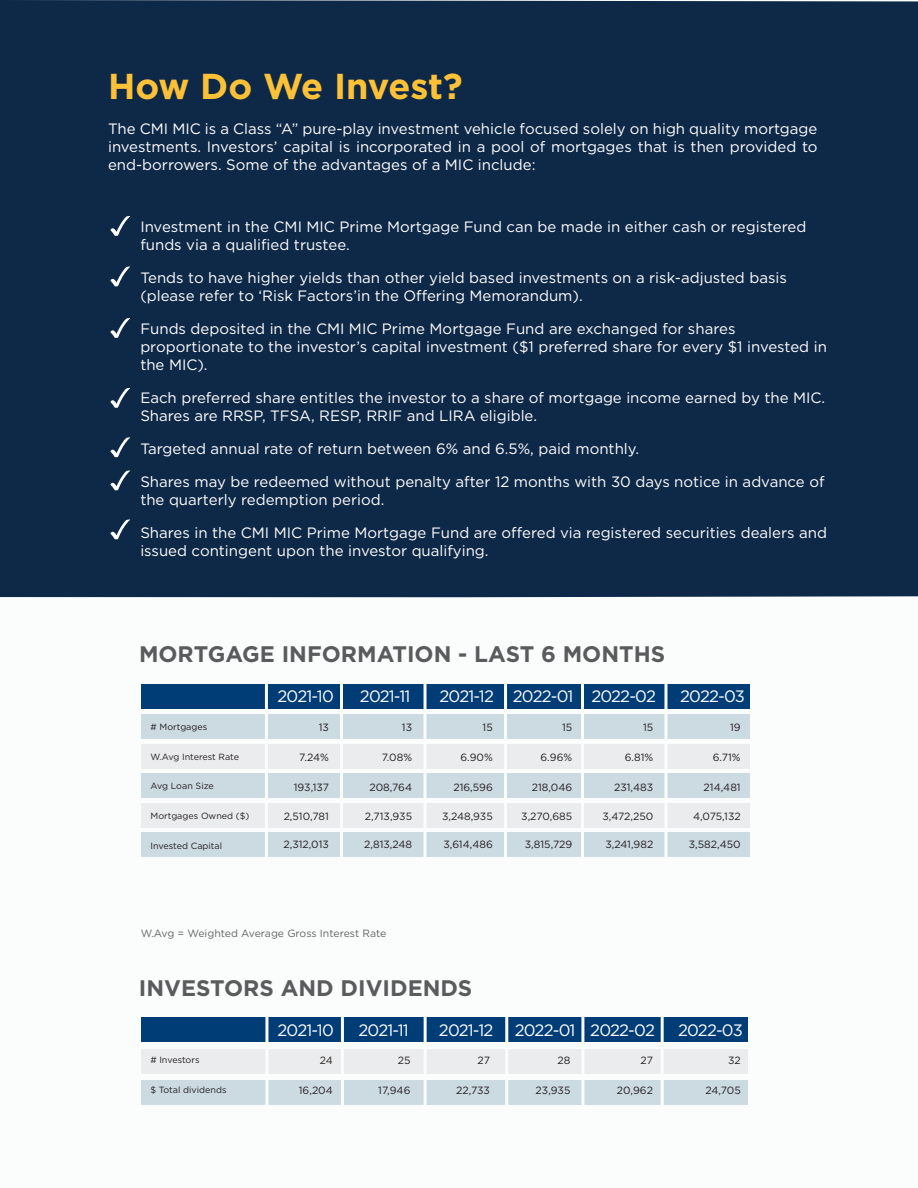
<style>
.page{position:relative;width:918px;height:1188px;background:#fbfdfd}
.page>*{position:absolute;margin:0;border:0;box-sizing:border-box;transform-origin:0 0}
.t1{font:700 36px "Gotham";letter-spacing:-.01em;color:#fcc136}
.t2{font:700 22.5px "Gotham";color:#595b5c}
.t3{font:16.5px "Gotham";letter-spacing:-.05em;color:#fff}
.t4{font:15px/18px "Gotham";color:#fff}
.t5{font:10.5px "Gotham";color:#241f1f}
.t6{font:10.5px "Gotham";color:#656365}
.t7{font:9px "Gotham";color:#241f1f}
</style>
<div class="page">
<div style="left:0;top:0;width:918px;height:597px;background:#0e2848"></div>
<svg style="left:111px;top:216px;width:19px;height:20px"></svg>
<svg style="left:111px;top:267px;width:19px;height:19px"></svg>
<svg style="left:111px;top:318px;width:19px;height:20px"></svg>
<svg style="left:111px;top:388px;width:19px;height:20px"></svg>
<svg style="left:111px;top:437px;width:19px;height:20px"></svg>
<svg style="left:111px;top:470px;width:19px;height:20px"></svg>
<svg style="left:111px;top:519px;width:19px;height:20px"></svg>
<div style="left:141px;top:685px;width:608px;height:24px;background:#003c76"></div>
<div style="left:141px;top:744px;width:608px;height:24px;background:#ebeced"></div>
<div style="left:141px;top:803px;width:608px;height:24px;background:#ebeced"></div>
<div style="left:141px;top:1049px;width:607px;height:24px;background:#ebeced"></div>
<div style="left:141px;top:1017px;width:606px;height:25px;background:#003c76"></div>
<div style="left:141px;top:1080px;width:607px;height:25px;background:#ccdae2"></div>
<hr style="left:265px;top:1001px;width:3px;height:112px;background:#fbfdfd">
<hr style="left:341px;top:1001px;width:3px;height:112px;background:#fbfdfd">
<hr style="left:424px;top:1001px;width:3px;height:112px;background:#fbfdfd">
<hr style="left:505px;top:1001px;width:3px;height:112px;background:#fbfdfd">
<hr style="left:661px;top:1001px;width:3px;height:112px;background:#fbfdfd">
<div style="left:141px;top:714px;width:608px;height:25px;background:#ccdae2"></div>
<div style="left:141px;top:774px;width:608px;height:24px;background:#ccdae2"></div>
<div style="left:141px;top:833px;width:608px;height:24px;background:#ccdae2"></div>
<hr style="left:340px;top:681px;width:3px;height:239px;background:#fbfdfd">
<hr style="left:265px;top:681px;width:3px;height:239px;background:#fbfdfd">
<hr style="left:424px;top:681px;width:3px;height:239px;background:#fbfdfd">
<hr style="left:504px;top:681px;width:3px;height:239px;background:#fbfdfd">
<hr style="left:664px;top:681px;width:3px;height:239px;background:#fbfdfd">
<hr style="left:581px;top:1001px;width:3px;height:112px;background:#fbfdfd">
<hr style="left:581px;top:681px;width:3px;height:239px;background:#fbfdfd">
<h1 class="t1" style="left:108px;top:62px;width:356px">How Do We Invest?</h1>
<p class="t4" style="left:108px;top:119px;width:711px;text-align:justify">The CMI MIC is a Class “A” pure-play investment vehicle focused solely on high quality mortgage investments. Investors’ capital is incorporated in a pool of mortgages that is then provided to end-borrowers. Some of the advantages of a MIC include:</p>
<p class="t4" style="left:140px;top:217px;width:667px">Investment in the CMI MIC Prime Mortgage Fund can be made in either cash or registered funds via a qualified trustee.</p>
<p class="t4" style="left:140px;top:268px;width:648px">Tends to have higher yields than other yield based investments on a risk-adjusted basis (please refer to ‘Risk Factors’in the Offering Memorandum).</p>
<p class="t4" style="left:140px;top:319px;width:688px">Funds deposited in the CMI MIC Prime Mortgage Fund are exchanged for shares proportionate to the investor’s capital investment ($1 preferred share for every $1 invested in the MIC).</p>
<p class="t4" style="left:140px;top:388px;width:686px">Each preferred share entitles the investor to a share of mortgage income earned by the MIC.<br>Shares are RRSP, TFSA, RESP, RRIF and LIRA eligible.</p>
<p class="t4" style="left:140px;top:439px;width:500px">Targeted annual rate of return between 6% and 6.5%, paid monthly.</p>
<p class="t4" style="left:140px;top:472px;width:686px">Shares may be redeemed without penalty after 12 months with 30 days notice in advance of the quarterly redemption period.</p>
<p class="t4" style="left:140px;top:523px;width:688px">Shares in the CMI MIC Prime Mortgage Fund are offered via registered securities dealers and issued contingent upon the investor qualifying.</p>
<h2 class="t2" style="left:139px;top:639px;width:528px">MORTGAGE INFORMATION - LAST 6 MONTHS</h2>
<p class="t7" style="left:151px;top:722px;width:58px"># Mortgages</p>
<p class="t7" style="left:151px;top:751px;width:90px">W.Avg Interest Rate</p>
<p class="t7" style="left:151px;top:781px;width:65px">Avg Loan Size</p>
<p class="t7" style="left:151px;top:811px;width:100px">Mortgages Owned ($)</p>
<p class="t7" style="left:151px;top:841px;width:73px">Invested Capital</p>
<p class="t3" style="left:278px;top:687px;width:58px">2021-10</p>
<p class="t3" style="left:513px;top:687px;width:62px">2022-01</p>
<p class="t3" style="left:360px;top:687px;width:52px">2021-11</p>
<p class="t3" style="left:440px;top:687px;width:56px">2021-12</p>
<p class="t5" style="left:319px;top:721px;width:12px">13</p>
<p class="t5" style="left:299px;top:751px;width:31px">7.24%</p>
<p class="t5" style="left:294px;top:781px;width:37px">193,137</p>
<p class="t5" style="left:284px;top:810px;width:47px">2,510,781</p>
<p class="t5" style="left:284px;top:839px;width:47px">2,312,013</p>
<p class="t5" style="left:402px;top:721px;width:12px">13</p>
<p class="t5" style="left:382px;top:751px;width:32px">7.08%</p>
<p class="t5" style="left:369px;top:781px;width:44px">208,764</p>
<p class="t5" style="left:365px;top:810px;width:49px">2,713,935</p>
<p class="t5" style="left:364px;top:839px;width:49px">2,813,248</p>
<p class="t5" style="left:483px;top:721px;width:12px">15</p>
<p class="t5" style="left:460px;top:751px;width:34px">6.90%</p>
<p class="t5" style="left:453px;top:781px;width:41px">216,596</p>
<p class="t5" style="left:442px;top:810px;width:52px">3,248,935</p>
<p class="t5" style="left:443px;top:839px;width:51px">3,614,486</p>
<p class="t5" style="left:562px;top:721px;width:12px">15</p>
<p class="t5" style="left:541px;top:751px;width:33px">6.96%</p>
<p class="t5" style="left:532px;top:781px;width:42px">218,046</p>
<p class="t5" style="left:521px;top:810px;width:52px">3,270,685</p>
<p class="t5" style="left:525px;top:839px;width:49px">3,815,729</p>
<p class="t3" style="left:591px;top:687px;width:66px">2022-02</p>
<p class="t5" style="left:643px;top:721px;width:12px">15</p>
<p class="t5" style="left:625px;top:751px;width:30px">6.81%</p>
<p class="t5" style="left:614px;top:781px;width:41px">231,483</p>
<p class="t5" style="left:602px;top:810px;width:52px">3,472,250</p>
<p class="t5" style="left:605px;top:839px;width:49px">3,241,982</p>
<p class="t3" style="left:680px;top:687px;width:66px">2022-03</p>
<p class="t5" style="left:730px;top:721px;width:12px">19</p>
<p class="t5" style="left:713px;top:751px;width:30px">6.71%</p>
<p class="t5" style="left:704px;top:781px;width:39px">214,481</p>
<p class="t5" style="left:693px;top:810px;width:49px">4,075,132</p>
<p class="t5" style="left:689px;top:839px;width:53px">3,582,450</p>
<p class="t6" style="left:141px;top:927px;width:247px">W.Avg = Weighted Average Gross Interest Rate</p>
<h2 class="t2" style="left:139px;top:973px;width:335px">INVESTORS AND DIVIDENDS</h2>
<p class="t7" style="left:150px;top:1055px;width:51px"># Investors</p>
<p class="t7" style="left:150px;top:1085px;width:78px">$ Total dividends</p>
<p class="t3" style="left:358px;top:1021px;width:52px">2021-11</p>
<p class="t3" style="left:439px;top:1021px;width:56px">2021-12</p>
<p class="t3" style="left:590px;top:1021px;width:66px">2022-02</p>
<p class="t3" style="left:278px;top:1021px;width:58px">2021-10</p>
<p class="t3" style="left:678px;top:1021px;width:66px">2022-03</p>
<p class="t3" style="left:515px;top:1021px;width:62px">2022-01</p>
<p class="t5" style="left:320px;top:1054px;width:15px">24</p>
<p class="t5" style="left:299px;top:1084px;width:35px">16,204</p>
<p class="t5" style="left:398px;top:1054px;width:14px">25</p>
<p class="t5" style="left:378px;top:1084px;width:34px">17,946</p>
<p class="t5" style="left:478px;top:1054px;width:14px">27</p>
<p class="t5" style="left:456px;top:1084px;width:35px">22,733</p>
<p class="t5" style="left:558px;top:1054px;width:14px">28</p>
<p class="t5" style="left:536px;top:1084px;width:36px">23,935</p>
<p class="t5" style="left:641px;top:1054px;width:14px">27</p>
<p class="t5" style="left:617px;top:1084px;width:38px">20,962</p>
<p class="t5" style="left:728px;top:1054px;width:14px">32</p>
<p class="t5" style="left:706px;top:1084px;width:37px">24,705</p>
</div>
